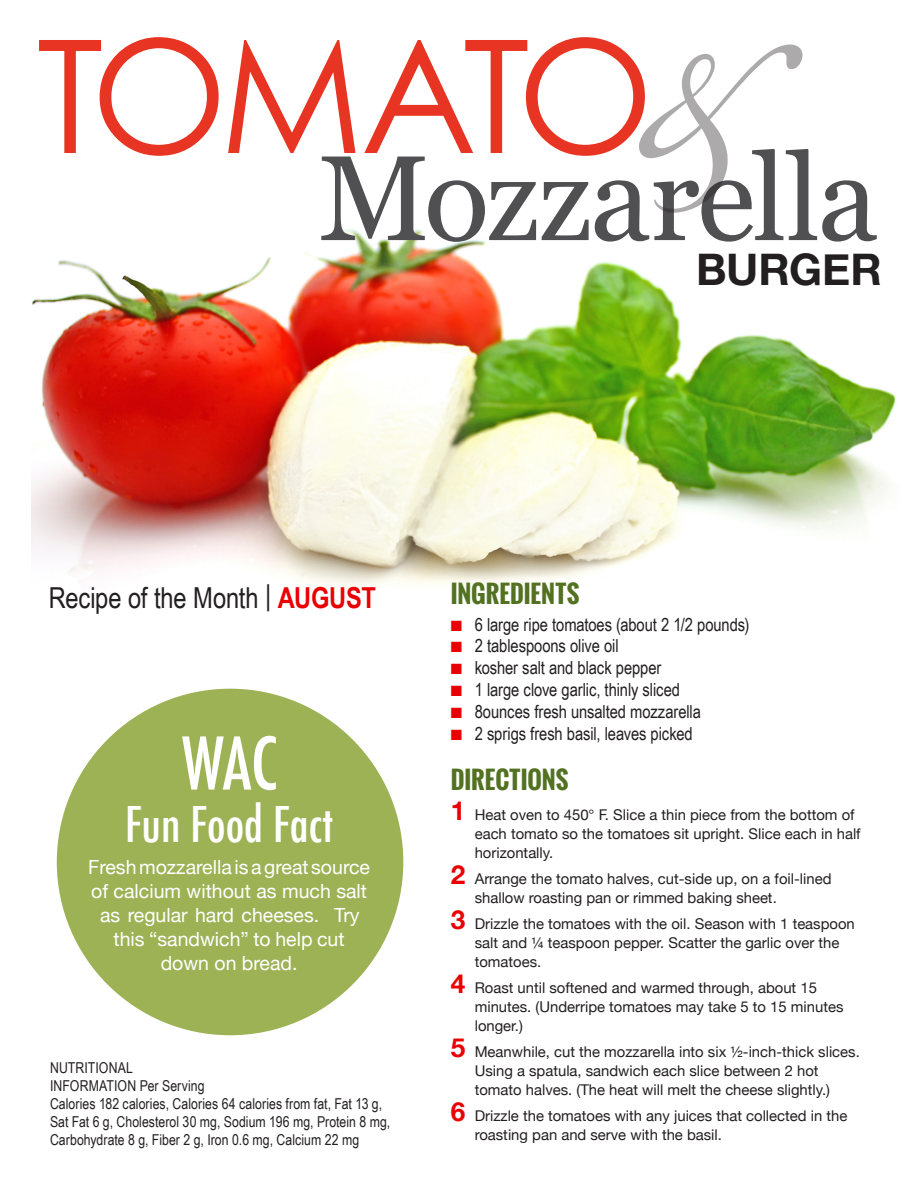
<style>
.page{position:relative;width:918px;height:1188px;background:#fff}
.page>*{position:absolute;margin:0;border:0;box-sizing:border-box;transform-origin:0 0}
.t1{font:157.35px "Century Gothic";letter-spacing:-.08em;color:#e83422}
.t2{font:120.6px "Georgia";letter-spacing:-.02em;color:#505052}
.t3{font:500 condensed 70.5px "Futura";color:#fff}
.t4{font:500 condensed 48px "Futura";color:#fff}
.t5{font:700 43.5px "Helvetica Neue";letter-spacing:-.005em;color:#231f20}
.t6{font:28.95px "Arial Narrow";letter-spacing:-.005em;color:#231f20}
.t7{font:700 24.3px "Oswald";color:#537221}
.t8{font:19.5px/24px "Helvetica Neue";color:#fff;text-align:center}
.t9{font:18px "Arial Narrow";letter-spacing:-.005em;color:#231f20}
.t10{font:15px "Arial Narrow";letter-spacing:.005em;color:#231f20}
.t11{font:14.85px/18.9px "Helvetica Neue";color:#231f20}
.s1{font-weight:700;color:#ea0003}
.s2{color:#ea0003}
.s3{font-weight:700;font-size:26.25px;color:#ea0003}
</style>
<div class="page">
<img style="left:31px;top:229px;width:865px;height:358px">
<div style="left:57px;top:689px;width:346px;height:346px;background:#9db255;border-radius:50%"></div>
<p class="t1" style="left:37px;top:0;width:619px">TOMATO</p>
<p class="t2" style="left:318px;top:110px;width:561px">Mozzarella</p>
<p class="t5" style="left:696px;top:235px;width:187px">BURGER</p>
<p class="t6" style="left:49px;top:576px;width:329px">Recipe of the Month | <span class="s1">AUGUST</span></p>
<p class="t3" style="left:182px;top:718px;width:97px">WAC</p>
<p class="t4" style="left:125px;top:794px;width:210px">Fun Food Fact</p>
<p class="t8" style="left:88px;top:857px;width:283px">Fresh mozzarella is a great source of calcium without as much salt as regular hard cheeses. Try this “sandwich” to help cut down on bread.</p>
<p class="t10" style="left:50px;top:1057px;width:85px">NUTRITIONAL</p>
<p class="t10" style="left:50px;top:1075px;width:156px">INFORMATION Per Serving</p>
<p class="t10" style="left:50px;top:1093px;width:334px">Calories 182 calories, Calories 64 calories from fat, Fat 13 g,</p>
<p class="t10" style="left:50px;top:1111px;width:342px">Sat Fat 6 g, Cholesterol 30 mg, Sodium 196 mg, Protein 8 mg,</p>
<p class="t10" style="left:50px;top:1129px;width:311px">Carbohydrate 8 g, Fiber 2 g, Iron 0.6 mg, Calcium 22 mg</p>
<p class="t7" style="left:451px;top:575px;width:130px">INGREDIENTS</p>
<p class="t9" style="left:451px;top:611px;width:300px"><span class="s2">■</span> 6 large ripe tomatoes (about 2 1/2 pounds)</p>
<p class="t9" style="left:451px;top:633px;width:169px"><span class="s2">■</span> 2 tablespoons olive oil</p>
<p class="t9" style="left:451px;top:655px;width:212px"><span class="s2">■</span> kosher salt and black pepper</p>
<p class="t9" style="left:451px;top:676px;width:231px"><span class="s2">■</span> 1 large clove garlic, thinly sliced</p>
<p class="t9" style="left:451px;top:698px;width:252px"><span class="s2">■</span> 8ounces fresh unsalted mozzarella</p>
<p class="t9" style="left:451px;top:720px;width:243px"><span class="s2">■</span> 2 sprigs fresh basil, leaves picked</p>
<p class="t7" style="left:451px;top:762px;width:119px">DIRECTIONS</p>
<p class="t11" style="left:451px;top:807px;width:405px"><span class="s3">1</span> Heat oven to 450° F. Slice a thin piece from the bottom of</p>
<p class="t11" style="left:475px;top:825px;width:387px">each tomato so the tomatoes sit upright. Slice each in half horizontally.</p>
<p class="t11" style="left:475px;top:871px;width:358px;text-indent:-24px"><span class="s3">2</span> Arrange the tomato halves, cut-side up, on a foil-lined shallow roasting pan or rimmed baking sheet.</p>
<p class="t11" style="left:475px;top:916px;width:382px;text-indent:-24px"><span class="s3">3</span> Drizzle the tomatoes with the oil. Season with 1 teaspoon salt and ¼ teaspoon pepper. Scatter the garlic over the tomatoes.</p>
<p class="t11" style="left:475px;top:980px;width:370px;text-indent:-24px"><span class="s3">4</span> Roast until softened and warmed through, about 15 minutes. (Underripe tomatoes may take 5 to 15 minutes longer.)</p>
<p class="t11" style="left:475px;top:1044px;width:387px;text-indent:-24px"><span class="s3">5</span> Meanwhile, cut the mozzarella into six ½-inch-thick slices.<br>Using a spatula, sandwich each slice between 2 hot tomato halves. (The heat will melt the cheese slightly.)</p>
<p class="t11" style="left:475px;top:1108px;width:374px;text-indent:-24px"><span class="s3">6</span> Drizzle the tomatoes with any juices that collected in the roasting pan and serve with the basil.</p>
</div>
